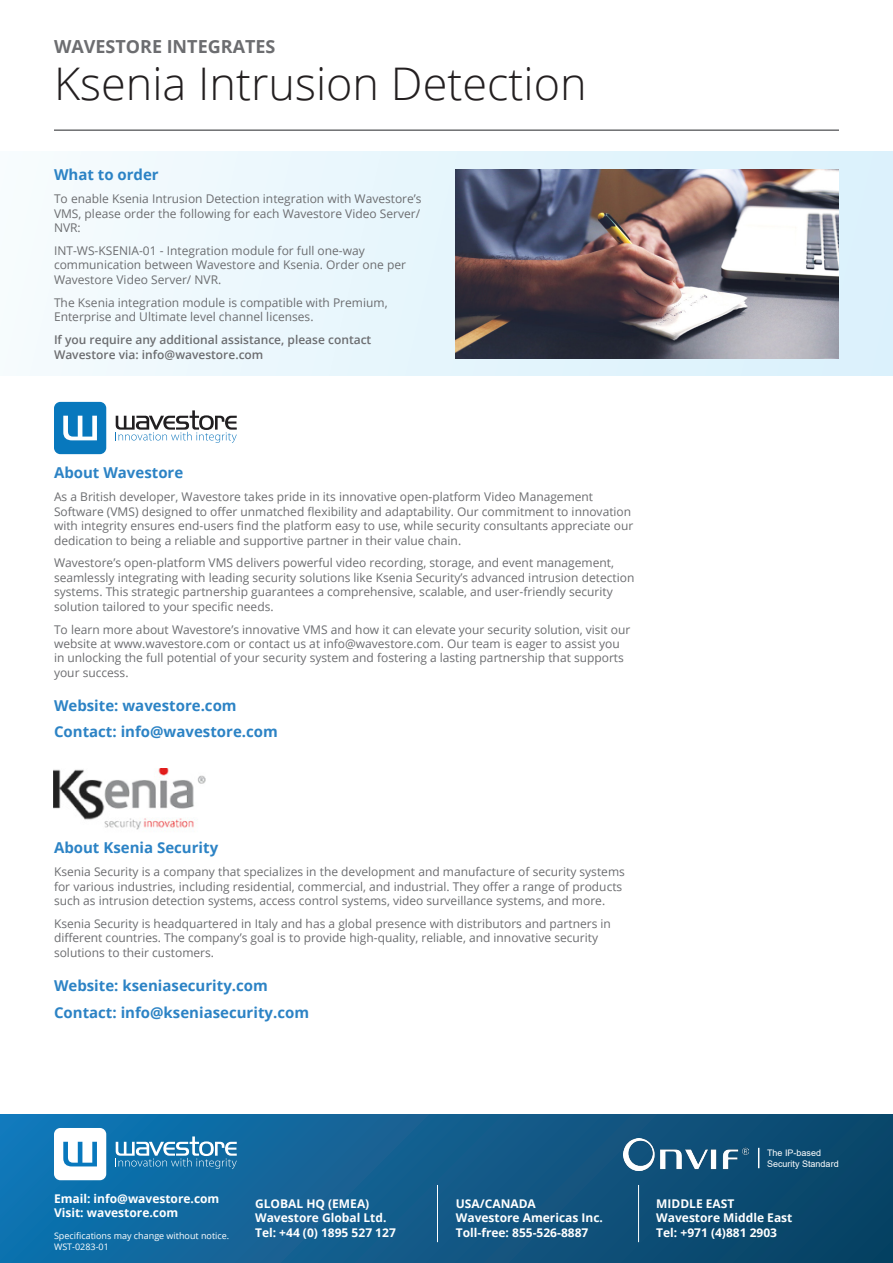
<style>
.page{position:relative;width:893px;height:1263px;background:#fff}
.page>*{position:absolute;margin:0;border:0;box-sizing:border-box;transform-origin:0 0}
.t1{font:300 45px "Open Sans";color:#231f20}
.t2{font:700 18px "Open Sans";color:#6c6d70}
.t3{font:700 15px "Open Sans";color:#2c83c5}
.t4{font:12px/14.4px "Open Sans";color:#6c6d70}
.t5{font:700 12px/14.4px "Open Sans";color:#fff}
.t6{font:600 12px/14.4px "Open Sans";color:#6c6d70}
.t7{font:9px "Open Sans";color:#fff}
.t8{font:9px "Arial";color:#fff}
</style>
<div class="page">
<div style="left:0;top:152px;width:893px;height:224px;background:linear-gradient(to right,#f5fbfd,#d2e9f4)"></div>
<div style="left:0;top:1115px;width:893px;height:148px;background:linear-gradient(to right,#1375b2,#0d4263)"></div>
<img style="left:624px;top:1139px;width:124px;height:31px">
<svg style="left:758px;top:1148px;width:1px;height:20px"></svg>
<hr style="left:437px;top:1185px;width:1px;height:57px;background:#fff">
<hr style="left:638px;top:1185px;width:1px;height:57px;background:#fff">
<hr style="left:54px;top:129px;width:785px;height:2px;background:#6c6d70">
<img style="left:455px;top:169px;width:384px;height:189px">
<img style="left:54px;top:768px;width:152px;height:62px">
<svg style="left:116px;top:1136px;width:121px;height:33px;background:#4790bc"></svg>
<svg style="left:54px;top:1128px;width:52px;height:52px"></svg>
<svg style="left:116px;top:410px;width:121px;height:33px"></svg>
<svg style="left:54px;top:402px;width:52px;height:52px;background:#308ec7"></svg>
<p class="t2" style="left:54px;top:34px;width:223px">WAVESTORE INTEGRATES</p>
<p class="t1" style="left:54px;top:53px;width:534px">Ksenia Intrusion Detection</p>
<p class="t3" style="left:54px;top:164px;width:106px">What to order</p>
<p class="t4" style="left:54px;top:191px;width:369px">To enable Ksenia Intrusion Detection integration with Wavestore’s<br>VMS, please order the following for each Wavestore Video Server/<br>NVR:</p>
<p class="t4" style="left:54px;top:243px;width:354px">INT-WS-KSENIA-01 - Integration module for full one-way communication between Wavestore and Ksenia. Order one per<br>Wavestore Video Server/ NVR.</p>
<p class="t4" style="left:54px;top:295px;width:335px">The Ksenia integration module is compatible with Premium,<br>Enterprise and Ultimate level channel licenses.</p>
<p class="t6" style="left:54px;top:332px;width:319px">If you require any additional assistance, please contact<br>Wavestore via: info@wavestore.com</p>
<p class="t3" style="left:54px;top:462px;width:131px">About Wavestore</p>
<p class="t4" style="left:54px;top:489px;width:581px">As a British developer, Wavestore takes pride in its innovative open-platform Video Management Software (VMS) designed to offer unmatched flexibility and adaptability. Our commitment to innovation with integrity ensures end-users find the platform easy to use, while security consultants appreciate our dedication to being a reliable and supportive partner in their value chain.</p>
<p class="t4" style="left:54px;top:556px;width:582px">Wavestore’s open-platform VMS delivers powerful video recording, storage, and event management, seamlessly integrating with leading security solutions like Ksenia Security’s advanced intrusion detection systems. This strategic partnership guarantees a comprehensive, scalable, and user-friendly security solution tailored to your specific needs.</p>
<p class="t4" style="left:54px;top:622px;width:578px">To learn more about Wavestore’s innovative VMS and how it can elevate your security solution, visit our website at www.wavestore.com or contact us at info@wavestore.com. Our team is eager to assist you in unlocking the full potential of your security system and fostering a lasting partnership that supports your success.</p>
<p class="t3" style="left:54px;top:695px;width:184px">Website: wavestore.com</p>
<p class="t3" style="left:54px;top:721px;width:225px">Contact: info@wavestore.com</p>
<p class="t3" style="left:54px;top:837px;width:166px">About Ksenia Security</p>
<p class="t4" style="left:54px;top:864px;width:572px">Ksenia Security is a company that specializes in the development and manufacture of security systems for various industries, including residential, commercial, and industrial. They offer a range of products such as intrusion detection systems, access control systems, video surveillance systems, and more.</p>
<p class="t4" style="left:54px;top:916px;width:558px">Ksenia Security is headquartered in Italy and has a global presence with distributors and partners in different countries. The company’s goal is to provide high-quality, reliable, and innovative security solutions to their customers.</p>
<p class="t3" style="left:54px;top:975px;width:215px">Website: kseniasecurity.com</p>
<p class="t3" style="left:54px;top:1002px;width:257px">Contact: info@kseniasecurity.com</p>
<p class="t5" style="left:54px;top:1191px;width:167px">Email: info@wavestore.com<br>Visit: wavestore.com</p>
<p class="t7" style="left:54px;top:1229px;width:177px">Specifications may change without notice.</p>
<p class="t7" style="left:54px;top:1240px;width:56px">WST-0283-01</p>
<p class="t5" style="left:255px;top:1196px;width:116px">GLOBAL HQ (EMEA)</p>
<p class="t5" style="left:255px;top:1210px;width:133px">Wavestore Global Ltd.</p>
<p class="t5" style="left:255px;top:1225px;width:142px">Tel: +44 (0) 1895 527 127</p>
<p class="t5" style="left:456px;top:1196px;width:82px">USA/CANADA</p>
<p class="t5" style="left:456px;top:1210px;width:149px">Wavestore Americas Inc.</p>
<p class="t5" style="left:456px;top:1225px;width:134px">Toll-free: 855-526-8887</p>
<p class="t8" style="left:767px;top:1147px;width:56px">The IP-based</p>
<p class="t8" style="left:767px;top:1157px;width:73px">Security Standard</p>
<p class="t5" style="left:656px;top:1196px;width:80px">MIDDLE EAST</p>
<p class="t5" style="left:656px;top:1210px;width:138px">Wavestore Middle East</p>
<p class="t5" style="left:656px;top:1225px;width:122px">Tel: +971 (4)881 2903</p>
</div>
